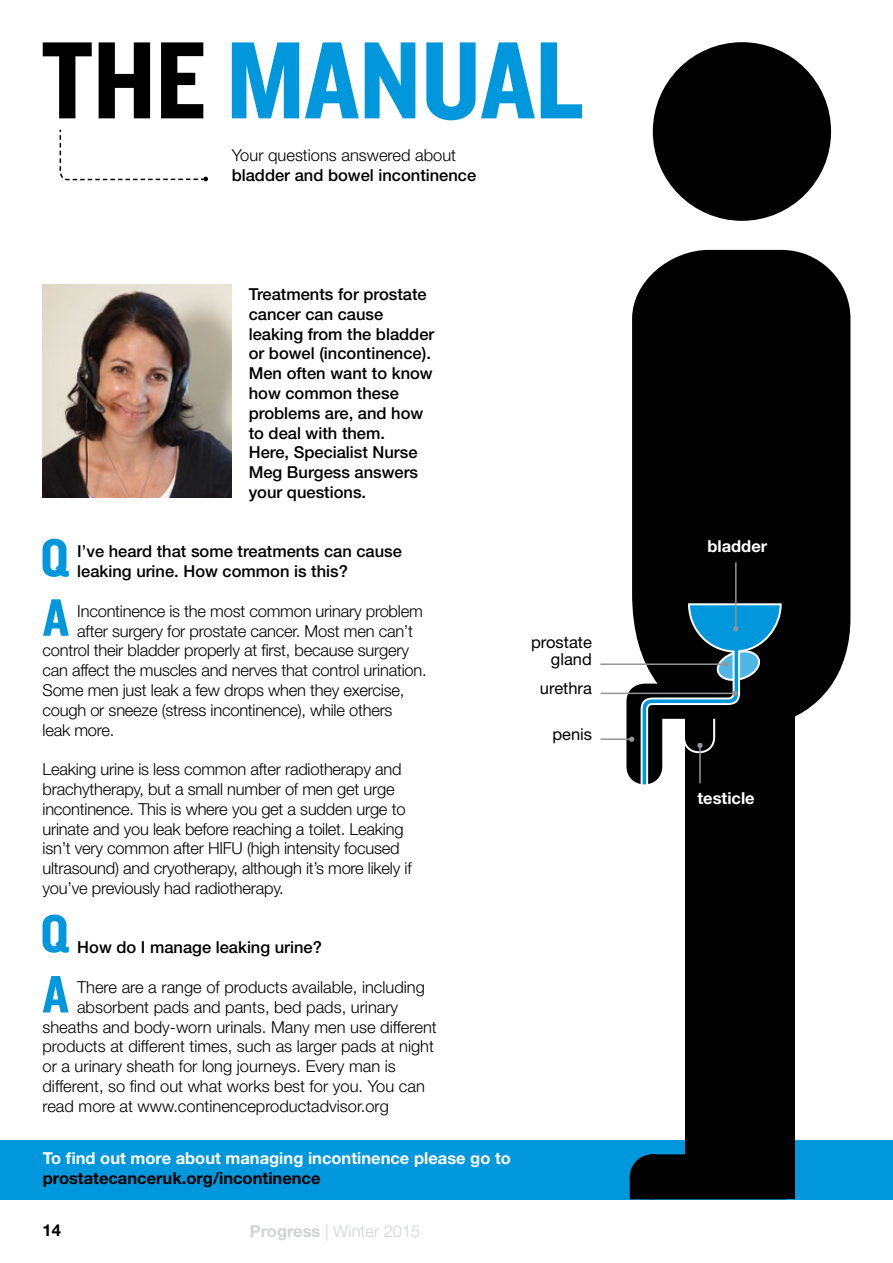
<style>
.page{position:relative;width:893px;height:1263px;background:#fff}
.page>*{position:absolute;margin:0;border:0;box-sizing:border-box;transform-origin:0 0}
.t1{font:114px "Knockout 50 Welterweight";color:#0097dc}
.t2{font:300 16.5px/19.8px "Helvetica Neue LT Std";letter-spacing:-.015em;color:#000}
.t3{font:500 16.5px/19.8px "Helvetica Neue LT Std";color:#000}
.t4{font:700 16.5px "Helvetica Neue LT Std";color:#fff}
.t5{font:700 16.5px "Helvetica Neue LT Std";color:#000}
.t6{font:16.5px/16.5px "Helvetica Neue LT Std";color:#000;text-align:right}
.t7{font:300 16.5px "Helvetica Neue LT Std";color:#d1d3d4}
.s1{color:#000}
.s2{font-weight:700}
</style>
<div class="page">
<div style="left:0;top:1140px;width:893px;height:59px;background:#0097dc"></div>
<svg style="left:59px;top:129px;width:149px;height:52px"></svg>
<div style="left:685px;top:632px;width:110px;height:567px;background:#000"></div>
<svg style="left:630px;top:1154px;width:55px;height:45px"></svg>
<div style="left:630px;top:1154px;width:45px;height:45px;background:#000;border-radius:50%"></div>
<div style="left:653px;top:42px;width:178px;height:179px;background:#000;border-radius:89px"></div>
<div style="left:632px;top:250px;width:218px;height:467px;background:#000"></div>
<hr style="left:600px;top:738px;width:32px;height:2px;background:#939598">
<hr style="left:735px;top:562px;width:2px;height:67px;background:#939598">
<hr style="left:600px;top:663px;width:126px;height:2px;background:#939598">
<hr style="left:601px;top:693px;width:134px;height:1px;background:#939598">
<svg style="left:626px;top:602px;width:157px;height:183px"></svg>
<svg style="left:43px;top:539px;width:26px;height:38px"></svg>
<svg style="left:43px;top:599px;width:26px;height:37px"></svg>
<img style="left:43px;top:285px;width:189px;height:213px">
<svg style="left:43px;top:914px;width:26px;height:39px"></svg>
<svg style="left:43px;top:976px;width:26px;height:36px"></svg>
<h1 class="t1" style="left:41px;top:5px;width:543px"><span class="s1">THE</span> MANUAL</h1>
<p class="t2" style="left:232px;top:145px;width:226px">Your questions answered about</p>
<p class="t3" style="left:232px;top:165px;width:246px">bladder and bowel incontinence</p>
<p class="t3" style="left:249px;top:284px;width:187px">Treatments for prostate cancer can cause leaking from the bladder or bowel (incontinence).<br>Men often want to know how common these problems are, and how to deal with them.<br>Here, Specialist Nurse<br>Meg Burgess answers your questions.</p>
<p class="t3" style="left:77px;top:541px;width:326px">I’ve heard that some treatments can cause leaking urine. How common is this?</p>
<p class="t2" style="left:77px;top:601px;width:347px">Incontinence is the most common urinary problem</p>
<p class="t2" style="left:77px;top:620px;width:337px">after surgery for prostate cancer. Most men can’t</p>
<p class="t2" style="left:43px;top:640px;width:368px">control their bladder properly at first, because surgery</p>
<p class="t2" style="left:43px;top:660px;width:386px">can affect the muscles and nerves that control urination.</p>
<p class="t2" style="left:43px;top:680px;width:363px">Some men just leak a few drops when they exercise,</p>
<p class="t2" style="left:43px;top:700px;width:352px">cough or sneeze (stress incontinence), while others</p>
<p class="t2" style="left:43px;top:719px;width:73px">leak more.</p>
<p class="t2" style="left:43px;top:759px;width:371px">Leaking urine is less common after radiotherapy and brachytherapy, but a small number of men get urge incontinence. This is where you get a sudden urge to urinate and you leak before reaching a toilet. Leaking isn’t very common after HIFU (high intensity focused ultrasound) and cryotherapy, although it’s more likely if you’ve previously had radiotherapy.</p>
<p class="t3" style="left:77px;top:937px;width:246px">How do I manage leaking urine?</p>
<p class="t2" style="left:77px;top:977px;width:349px">There are a range of products available, including</p>
<p class="t2" style="left:77px;top:997px;width:323px">absorbent pads and pants, bed pads, urinary</p>
<p class="t2" style="left:43px;top:1016px;width:396px">sheaths and body-worn urinals. Many men use different</p>
<p class="t2" style="left:43px;top:1036px;width:393px">products at different times, such as larger pads at night</p>
<p class="t2" style="left:43px;top:1056px;width:355px">or a urinary sheath for long journeys. Every man is</p>
<p class="t2" style="left:43px;top:1076px;width:384px">different, so find out what works best for you. You can</p>
<p class="t2" style="left:43px;top:1096px;width:348px">read more at www.continenceproductadvisor.org</p>
<p class="t4" style="left:43px;top:1148px;width:470px">To find out more about managing incontinence please go to</p>
<p class="t5" style="left:43px;top:1168px;width:279px">prostatecanceruk.org/incontinence</p>
<p class="t5" style="left:43px;top:1220px;width:20px">14</p>
<p class="t7" style="left:250px;top:1221px;width:172px"><span class="s2">Progress</span> | Winter 2015</p>
<p class="t6" style="left:531px;top:634px;width:62px">prostate gland</p>
<p class="t6" style="left:540px;top:680px;width:53px">urethra</p>
<p class="t6" style="left:552px;top:726px;width:41px">penis</p>
<p class="t4" style="left:707px;top:536px;width:61px">bladder</p>
<p class="t4" style="left:697px;top:788px;width:59px">testicle</p>
</div>
